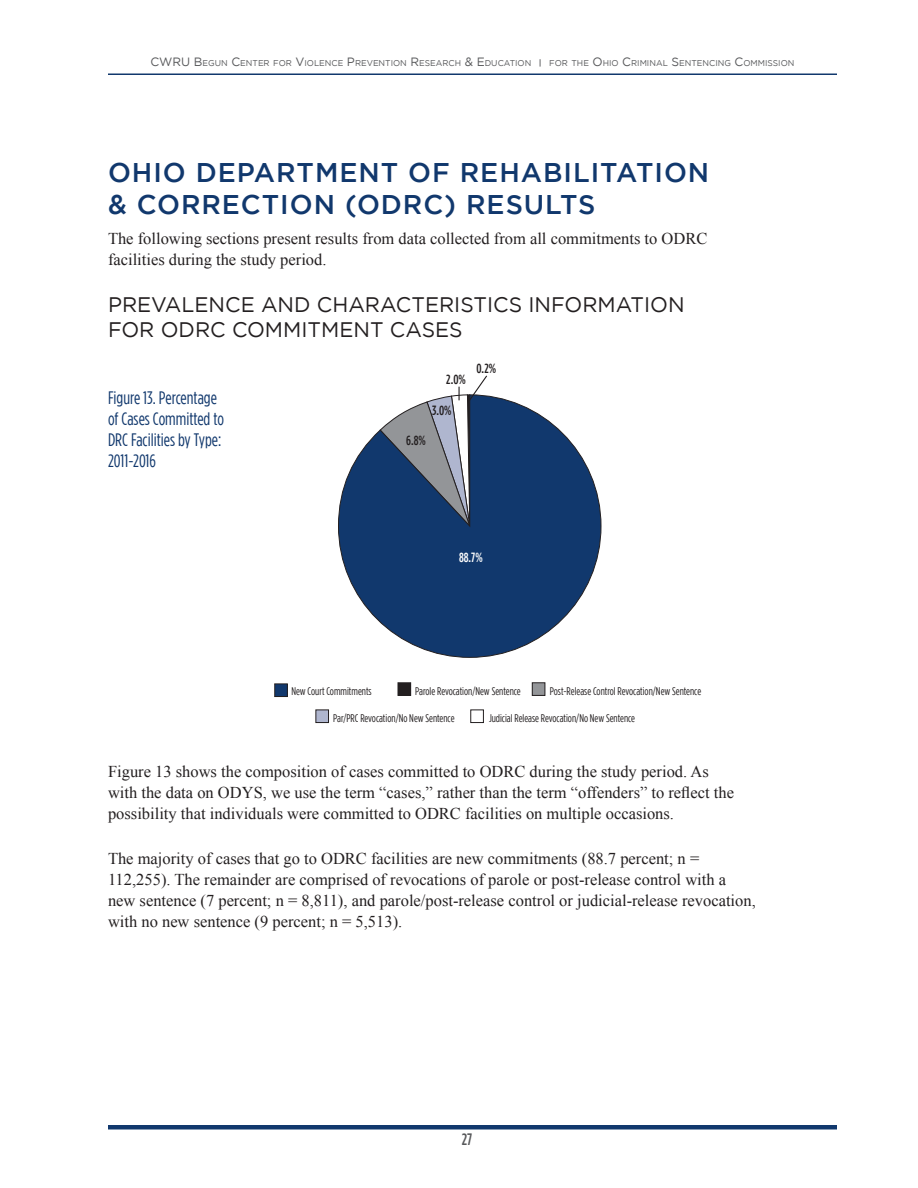
<style>
.page{position:relative;width:918px;height:1188px;background:#fff}
.page>*{position:absolute;margin:0;border:0;box-sizing:border-box;transform-origin:0 0}
.Heading_1{font:500 27px "Gotham";letter-spacing:.035em;color:#11386d}
.Heading_1-2{font:21px "Gotham";color:#231f20}
.Body_Text{font:18px/21px "Gotham Condensed";color:#11386d}
.Body_Text-2{font:16.5px/21px "Times New Roman";color:#231f20}
.t1{font:500 16.5px "Gotham Condensed";color:#57585a}
.t2{font:500 13.35px "Gotham Condensed";color:#231f20}
.t3{font:500 13.35px "Gotham Condensed";color:#fff}
.t4{font:11.1px "Gotham Condensed";color:#231f20}
.t5{font:8.4px "Gotham";color:#57585a}
.s1{font-size:12px}
.s2{font-family:"Times New Roman";font-size:12px}
</style>
<div class="page">
<hr style="left:108px;top:74px;width:729px;height:1px;background:#11386d">
<div style="left:108px;top:1125px;width:729px;height:5px;background:#11386d"></div>
<svg style="left:338px;top:395px;width:264px;height:263px"></svg>
<div style="left:275px;top:684px;width:12px;height:13px;background:#11386d"></div>
<div style="left:275px;top:684px;width:13px;height:13px;border:1px solid #231f20"></div>
<div style="left:398px;top:683px;width:13px;height:12px;background:#231f20"></div>
<div style="left:398px;top:683px;width:13px;height:13px;border:1px solid #231f20"></div>
<div style="left:532px;top:683px;width:13px;height:12px;background:#939598"></div>
<div style="left:532px;top:683px;width:13px;height:13px;border:1px solid #231f20"></div>
<div style="left:316px;top:710px;width:13px;height:13px;background:#afb6cf"></div>
<div style="left:316px;top:710px;width:13px;height:13px;border:1px solid #231f20"></div>
<div style="left:471px;top:710px;width:13px;height:13px;border:1px solid #231f20"></div>
<svg style="left:379px;top:375px;width:109px;height:152px"></svg>
<p class="t5" style="left:150px;top:58px;width:646px"><span class="s1">CWRU B</span>EGUN <span class="s1">C</span>ENTER FOR <span class="s1">V</span>IOLENCE <span class="s1">P</span>REVENTION <span class="s1">R</span>ESEARCH <span class="s1">&amp; E</span>DUCATION <span class="s2">׀</span> FOR THE <span class="s1">O</span> HIO <span class="s1">C</span>RIMINAL <span class="s1">S</span>ENTENCING <span class="s1">C</span>OMMISSION</p>
<p class="Heading_1" style="left:108px;top:157px;width:603px">OHIO DEPARTMENT OF REHABILITATION</p>
<p class="Heading_1" style="left:108px;top:189px;width:489px">&amp; CORRECTION (ODRC) RESULTS</p>
<p class="Body_Text-2" style="left:108px;top:228px;width:601px">The following sections present results from data collected from all commitments to ODRC facilities during the study period.</p>
<p class="Heading_1-2" style="left:108px;top:293px;width:578px">PREVALENCE AND CHARACTERISTICS INFORMATION</p>
<p class="Heading_1-2" style="left:108px;top:318px;width:356px">FOR ODRC COMMITMENT CASES</p>
<p class="Body_Text" style="left:108px;top:387px;width:117px">Figure 13. Percentage of Cases Committed to<br>DRC Facilities by Type:<br>2011-2016</p>
<p class="t2" style="left:446px;top:372px;width:21px">2.0%</p>
<p class="t2" style="left:432px;top:403px;width:21px">3.0%</p>
<p class="t2" style="left:406px;top:433px;width:21px">6.8%</p>
<p class="t2" style="left:476px;top:361px;width:21px">0.2%</p>
<p class="t3" style="left:459px;top:549px;width:25px">88.7%</p>
<p class="t4" style="left:291px;top:685px;width:82px">New Court Commitments</p>
<p class="t4" style="left:415px;top:685px;width:107px">Parole Revocation/New Sentence</p>
<p class="t4" style="left:550px;top:685px;width:153px">Post-Release Control Revocation/New Sentence</p>
<p class="t4" style="left:333px;top:712px;width:123px">Par/PRC Revocation/No New Sentence</p>
<p class="t4" style="left:489px;top:712px;width:148px">Judicial Release Revocation/No New Sentence</p>
<p class="Body_Text-2" style="left:108px;top:760px;width:628px">Figure 13 shows the composition of cases committed to ODRC during the study period. As with the data on ODYS, we use the term “cases,” rather than the term “offenders” to reflect the possibility that individuals were committed to ODRC facilities on multiple occasions.</p>
<p class="Body_Text-2" style="left:108px;top:848px;width:649px">The majority of cases that go to ODRC facilities are new commitments (88.7 percent; n = 112,255). The remainder are comprised of revocations of parole or post-release control with a new sentence (7 percent; n = 8,811), and parole/post-release control or judicial-release revocation, with no new sentence (9 percent; n = 5,513).</p>
<p class="t1" style="left:462px;top:1130px;width:12px">27</p>
</div>
